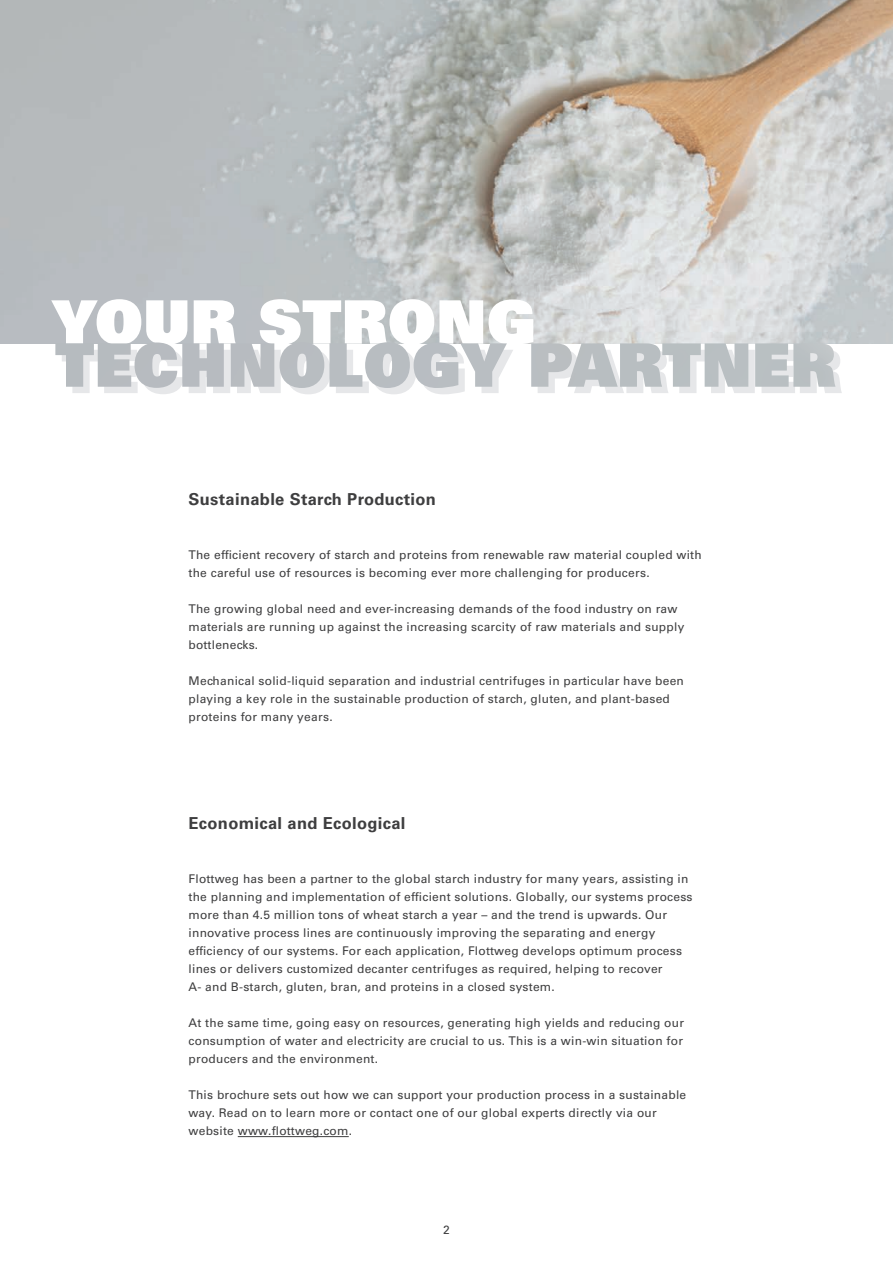
<style>
.page{position:relative;width:893px;height:1263px;background:#fff}
.page>*{position:absolute;margin:0;border:0;box-sizing:border-box;transform-origin:0 0}
.t1{font:60px "Univers LT Pro 85 X Black";letter-spacing:.01em;color:#e6e7e9}
.t2{font:60px "Univers LT Pro 85 X Black";letter-spacing:.01em;color:#fff}
.t3{font:700 16.5px "Univers LT Pro 65";letter-spacing:.02em;color:#3e3e3f}
.t4{font:12px/18px "Univers LT Pro 55 Roman";letter-spacing:.02em;color:#3e3e3f}
</style>
<div class="page">
<img style="left:0;top:0;width:893px;height:343px">
<img style="left:55px;top:342px;width:780px;height:46px">
<hr style="left:238px;top:1136px;width:111px;height:1px;background:#3e3e3f">
<h1 class="t2" style="left:52px;top:283px;width:485px">YOUR STRONG</h1>
<h1 class="t1" style="left:62px;top:332px;width:782px">TECHNOLOGY PARTNER</h1>
<h2 class="t3" style="left:189px;top:488px;width:249px">Sustainable Starch Production</h2>
<p class="t4" style="left:189px;top:545px;width:515px">The efficient recovery of starch and proteins from renewable raw material coupled with the careful use of resources is becoming ever more challenging for producers.</p>
<p class="t4" style="left:189px;top:599px;width:497px">The growing global need and ever-increasing demands of the food industry on raw materials are running up against the increasing scarcity of raw materials and supply bottlenecks.</p>
<p class="t4" style="left:189px;top:671px;width:497px">Mechanical solid-liquid separation and industrial centrifuges in particular have been playing a key role in the sustainable production of starch, gluten, and plant-based proteins for many years.</p>
<h2 class="t3" style="left:189px;top:812px;width:218px">Economical and Ecological</h2>
<p class="t4" style="left:189px;top:869px;width:506px">Flottweg has been a partner to the global starch industry for many years, assisting in the planning and implementation of efficient solutions. Globally, our systems process more than 4.5 million tons of wheat starch a year – and the trend is upwards. Our innovative process lines are continuously improving the separating and energy efficiency of our systems. For each application, Flottweg develops optimum process lines or delivers customized decanter centrifuges as required, helping to recover<br>A- and B-starch, gluten, bran, and proteins in a closed system.</p>
<p class="t4" style="left:189px;top:1013px;width:497px;text-align:justify">At the same time, going easy on resources, generating high yields and reducing our consumption of water and electricity are crucial to us. This is a win-win situation for producers and the environment.</p>
<p class="t4" style="left:189px;top:1085px;width:499px">This brochure sets out how we can support your production process in a sustainable way. Read on to learn more or contact one of our global experts directly via our website www.flottweg.com.</p>
<p class="t4" style="left:443px;top:1220px;width:8px">2</p>
</div>
